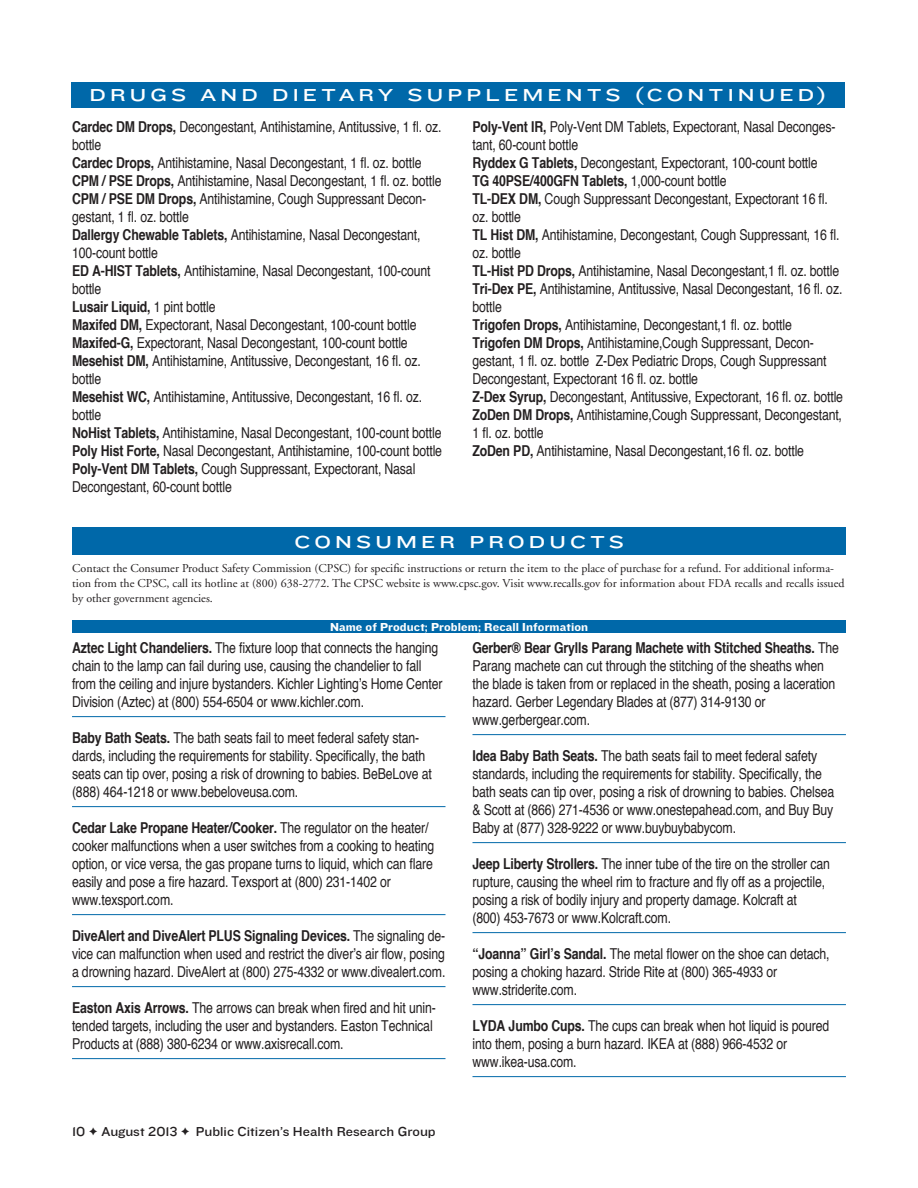
<style>
.page{position:relative;width:918px;height:1188px;background:#fff}
.page>*{position:absolute;margin:0;border:0;box-sizing:border-box;transform-origin:0 0}
.t1{font:18px "Knockout HTF33 Junior Heviwt";letter-spacing:.2em;color:#fff;scale:1.15 1}
.Recall-body{font:condensed 15px/18px "Helvetica";letter-spacing:-.01em;color:#231f20}
.Recall-body-noline{font:condensed 15px/18px "Helvetica";letter-spacing:-.01em;color:#231f20}
.Recall-body-noline-2{font:700 condensed 15px "Helvetica";letter-spacing:-.01em;color:#231f20}
.t2{font:13.5px "Knockout HTF32 Junior Cruiserwt";color:#231f20}
.t3{font:12px/15px "Adobe Garamond";color:#231f20}
.t4{font:12px "Knockout HTF52 Cruiserweight";letter-spacing:.01em;color:#fff}
.s1{font-weight:700}
.s2{font-weight:400}
</style>
<div class="page">
<hr style="left:72px;top:716px;width:373px;height:1px;background:#0068a9">
<hr style="left:72px;top:806px;width:373px;height:1px;background:#0068a9">
<hr style="left:72px;top:914px;width:373px;height:1px;background:#0068a9">
<hr style="left:72px;top:986px;width:373px;height:1px;background:#0068a9">
<hr style="left:72px;top:1058px;width:373px;height:1px;background:#0068a9">
<hr style="left:472px;top:734px;width:374px;height:1px;background:#0068a9">
<hr style="left:472px;top:842px;width:374px;height:1px;background:#0068a9">
<hr style="left:472px;top:932px;width:374px;height:1px;background:#0068a9">
<hr style="left:472px;top:1004px;width:374px;height:1px;background:#0068a9">
<hr style="left:472px;top:1076px;width:374px;height:1px;background:#0068a9">
<div style="left:71px;top:82px;width:774px;height:25px;background:#0068a9"></div>
<div style="left:72px;top:527px;width:774px;height:28px;background:#0068a9"></div>
<div style="left:72px;top:620px;width:774px;height:13px;background:#0068a9"></div>
<p class="t1" style="left:90px;top:85px;width:642px">DRUGS AND DIETARY SUPPLEMENTS (CONTINUED)</p>
<p class="Recall-body-noline" style="left:72px;top:118px;width:371px"><span class="s1">Cardec DM Drops,</span> Decongestant, Antihistamine, Antitussive, 1 fl. oz. bottle</p>
<p class="Recall-body-noline" style="left:72px;top:154px;width:351px"><span class="s1">Cardec Drops,</span> Antihistamine, Nasal Decongestant, 1 fl. oz. bottle</p>
<p class="Recall-body-noline" style="left:72px;top:172px;width:371px"><span class="s1">CPM / PSE Drops,</span> Antihistamine, Nasal Decongestant, 1 fl. oz. bottle</p>
<p class="Recall-body-noline" style="left:72px;top:190px;width:356px"><span class="s1">CPM / PSE DM Drops,</span> Antihistamine, Cough Suppressant Decon&shy;gestant, 1 fl. oz. bottle</p>
<p class="Recall-body-noline" style="left:72px;top:226px;width:350px"><span class="s1">Dallergy Chewable Tablets,</span> Antihistamine, Nasal Decongestant,<br>100-count bottle</p>
<p class="Recall-body-noline" style="left:72px;top:262px;width:360px"><span class="s1">ED A-HIST Tablets,</span> Antihistamine, Nasal Decongestant, 100-count bottle</p>
<p class="Recall-body-noline-2" style="left:72px;top:298px;width:145px">Lusair Liquid, <span class="s2">1 pint bottle</span></p>
<p class="Recall-body-noline" style="left:72px;top:316px;width:346px"><span class="s1">Maxifed DM,</span> Expectorant, Nasal Decongestant, 100-count bottle</p>
<p class="Recall-body-noline" style="left:72px;top:334px;width:337px"><span class="s1">Maxifed-G,</span> Expectorant, Nasal Decongestant, 100-count bottle</p>
<p class="Recall-body-noline" style="left:72px;top:352px;width:350px"><span class="s1">Mesehist DM,</span> Antihistamine, Antitussive, Decongestant, 16 fl. oz. bottle</p>
<p class="Recall-body-noline" style="left:72px;top:388px;width:352px"><span class="s1">Mesehist WC,</span> Antihistamine, Antitussive, Decongestant, 16 fl. oz. bottle</p>
<p class="Recall-body-noline" style="left:72px;top:424px;width:371px"><span class="s1">NoHist Tablets,</span> Antihistamine, Nasal Decongestant, 100-count bottle</p>
<p class="Recall-body-noline" style="left:72px;top:442px;width:372px"><span class="s1">Poly Hist Forte,</span> Nasal Decongestant, Antihistamine, 100-count bottle</p>
<p class="Recall-body-noline" style="left:72px;top:460px;width:345px"><span class="s1">Poly-Vent DM Tablets,</span> Cough Suppressant, Expectorant, Nasal<br>Decongestant, 60-count bottle</p>
<p class="Recall-body-noline" style="left:472px;top:118px;width:365px"><span class="s1">Poly-Vent IR,</span> Poly-Vent DM Tablets, Expectorant, Nasal Deconges&shy;tant, 60-count bottle</p>
<p class="Recall-body-noline" style="left:472px;top:154px;width:347px"><span class="s1">Ryddex G Tablets,</span> Decongestant, Expectorant, 100-count bottle</p>
<p class="Recall-body-noline-2" style="left:472px;top:172px;width:256px">TG 40PSE/400GFN Tablets, <span class="s2">1,000-count bottle</span></p>
<p class="Recall-body-noline" style="left:472px;top:190px;width:357px"><span class="s1">TL-DEX DM,</span> Cough Suppressant Decongestant, Expectorant 16 fl. oz. bottle</p>
<p class="Recall-body-noline" style="left:472px;top:226px;width:369px"><span class="s1">TL Hist DM,</span> Antihistamine, Decongestant, Cough Suppressant, 16 fl. oz. bottle</p>
<p class="Recall-body-noline" style="left:472px;top:262px;width:368px"><span class="s1">TL-Hist PD Drops,</span> Antihistamine, Nasal Decongestant,1 fl. oz. bottle</p>
<p class="Recall-body-noline" style="left:472px;top:280px;width:371px"><span class="s1">Tri-Dex PE,</span> Antihistamine, Antitussive, Nasal Decongestant, 16 fl. oz. bottle</p>
<p class="Recall-body-noline" style="left:472px;top:316px;width:321px"><span class="s1">Trigofen Drops,</span> Antihistamine, Decongestant,1 fl. oz. bottle</p>
<p class="Recall-body-noline" style="left:472px;top:334px;width:355px"><span class="s1">Trigofen DM Drops,</span> Antihistamine,Cough Suppressant, Decon&shy;gestant, 1 fl. oz. bottle Z-Dex Pediatric Drops, Cough Suppressant<br>Decongestant, Expectorant 16 fl. oz. bottle</p>
<p class="Recall-body-noline" style="left:472px;top:388px;width:372px"><span class="s1">Z-Dex Syrup,</span> Decongestant, Antitussive, Expectorant, 16 fl. oz. bottle</p>
<p class="Recall-body-noline" style="left:472px;top:406px;width:371px"><span class="s1">ZoDen DM Drops,</span> Antihistamine,Cough Suppressant, Decongestant,<br>1 fl. oz. bottle</p>
<p class="Recall-body-noline" style="left:472px;top:442px;width:333px"><span class="s1">ZoDen PD,</span> Antihistamine, Nasal Decongestant,16 fl. oz. bottle</p>
<p class="t1" style="left:295px;top:532px;width:288px">CONSUMER PRODUCTS</p>
<p class="t3" style="left:72px;top:561px;width:774px">Contact the Consumer Product Safety Commission (CPSC) for specific instructions or return the item to the place of purchase for a refund. For additional informa&shy;tion from the CPSC, call its hotline at (800) 638-2772. The CPSC website is www.cpsc.gov. Visit www.recalls.gov for information about FDA recalls and recalls issued by other government agencies.</p>
<p class="t4" style="left:330px;top:620px;width:260px">Name of Product; Problem; Recall Information</p>
<p class="Recall-body" style="left:72px;top:639px;width:372px"><span class="s1">Aztec Light Chandeliers.</span> The fixture loop that connects the hanging chain to the lamp can fail during use, causing the chandelier to fall from the ceiling and injure bystanders. Kichler Lighting’s Home Center Division (Aztec) at (800) 554-6504 or www.kichler.com.</p>
<p class="Recall-body" style="left:72px;top:729px;width:361px"><span class="s1">Baby Bath Seats.</span> The bath seats fail to meet federal safety stan&shy;dards, including the requirements for stability. Specifically, the bath seats can tip over, posing a risk of drowning to babies. BeBeLove at (888) 464-1218 or www.bebeloveusa.com.</p>
<p class="Recall-body" style="left:72px;top:819px;width:364px"><span class="s1">Cedar Lake Propane Heater/Cooker.</span> The regulator on the heater/ cooker malfunctions when a user switches from a cooking to heating option, or vice versa, the gas propane turns to liquid, which can flare easily and pose a fire hazard. Texsport at (800) 231-1402 or www.texsport.com.</p>
<p class="Recall-body" style="left:72px;top:927px;width:375px;text-align:justify"><span class="s1">DiveAlert and DiveAlert PLUS Signaling Devices.</span> The signaling de&shy;vice can malfunction when used and restrict the diver’s air flow, posing a drowning hazard. DiveAlert at (800) 275-4332 or www.divealert.com.</p>
<p class="Recall-body" style="left:72px;top:999px;width:365px"><span class="s1">Easton Axis Arrows.</span> The arrows can break when fired and hit unin&shy;tended targets, including the user and bystanders. Easton Technical<br>Products at (888) 380-6234 or www.axisrecall.com.</p>
<p class="t2" style="left:72px;top:1124px;width:365px">10 ✦ August 2013 ✦ Public Citizen’s Health Research Group</p>
<p class="Recall-body" style="left:472px;top:639px;width:368px"><span class="s1">Gerber® Bear Grylls Parang Machete with Stitched Sheaths.</span> The Parang machete can cut through the stitching of the sheaths when the blade is taken from or replaced in the sheath, posing a laceration hazard. Gerber Legendary Blades at (877) 314-9130 or www.gerbergear.com.</p>
<p class="Recall-body" style="left:472px;top:747px;width:363px"><span class="s1">Idea Baby Bath Seats.</span> The bath seats fail to meet federal safety standards, including the requirements for stability. Specifically, the bath seats can tip over, posing a risk of drowning to babies. Chelsea &amp; Scott at (866) 271-4536 or www.onestepahead.com, and Buy Buy Baby at (877) 328-9222 or www.buybuybabycom.</p>
<p class="Recall-body" style="left:472px;top:855px;width:359px"><span class="s1">Jeep Liberty Strollers.</span> The inner tube of the tire on the stroller can rupture, causing the wheel rim to fracture and fly off as a projectile, posing a risk of bodily injury and property damage. Kolcraft at<br>(800) 453-7673 or www.Kolcraft.com.</p>
<p class="Recall-body" style="left:472px;top:945px;width:359px"><span class="s1">“Joanna” Girl’s Sandal.</span> The metal flower on the shoe can detach, posing a choking hazard. Stride Rite at (800) 365-4933 or www.striderite.com.</p>
<p class="Recall-body" style="left:472px;top:1017px;width:358px"><span class="s1">LYDA Jumbo Cups.</span> The cups can break when hot liquid is poured into them, posing a burn hazard. IKEA at (888) 966-4532 or www.ikea-usa.com.</p>
</div>
